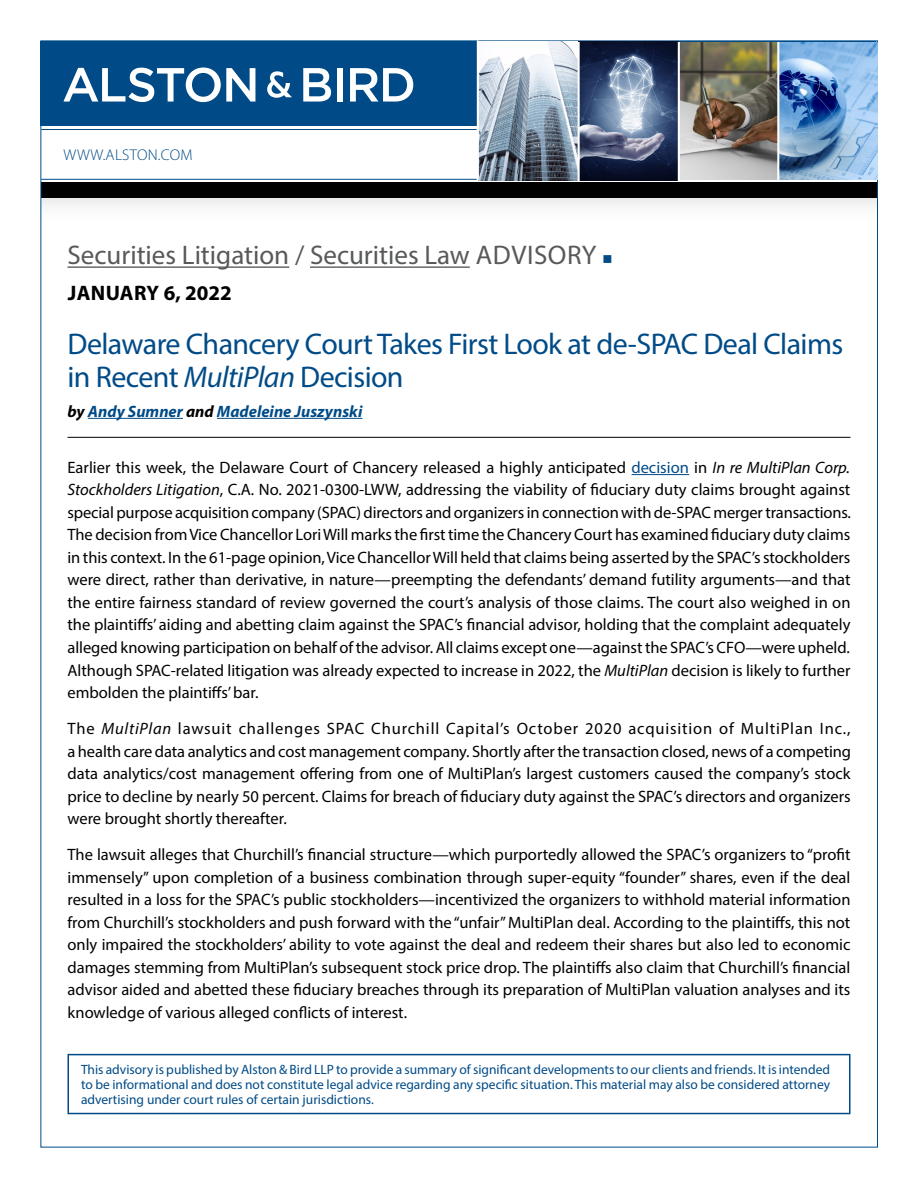
<style>
.page{position:relative;width:918px;height:1188px;background:#fff}
.page>*{position:absolute;margin:0;border:0;box-sizing:border-box;transform-origin:0 0}
.t1{font:30px/33px "Myriad Pro";letter-spacing:-.02em;color:#004b87}
.t2{font:27px "Myriad Pro";color:#58595b}
.t3{font:700 21px "Myriad Pro";color:#000}
.t4{font:16.5px/22.5px "Myriad Pro";color:#000;text-align:justify}
.t5{font:italic 700 16.5px "Myriad Pro";color:#004b87}
.t6{font:300 15.6px "Myriad Pro";letter-spacing:.02em;color:#004b87}
.t7{font:13.5px/15px "Myriad Pro";color:#004b87;text-align:justify}
.s1{color:#004b87}
.s2{font-style:italic}
.s3{color:#000}
</style>
<div class="page">
<div style="left:41px;top:197px;width:837px;height:43px;background:linear-gradient(to bottom,#f1f1f1,#fff)"></div>
<div style="left:40px;top:41px;width:836px;height:85px;background:#004b87"></div>
<hr style="left:41px;top:129px;width:436px;height:1px;background:#004b87">
<hr style="left:41px;top:179px;width:436px;height:1px;background:#004b87">
<div style="left:41px;top:182px;width:837px;height:16px;background:#000"></div>
<svg style="left:63px;top:68px;width:192px;height:34px"></svg>
<svg style="left:267px;top:71px;width:25px;height:27px"></svg>
<svg style="left:303px;top:68px;width:28px;height:34px"></svg>
<div style="left:337px;top:68px;width:6px;height:34px;background:#fff"></div>
<svg style="left:350px;top:68px;width:63px;height:34px"></svg>
<img style="left:479px;top:42px;width:399px;height:138px">
<hr style="left:578px;top:42px;width:2px;height:139px;background:#fff">
<hr style="left:678px;top:42px;width:2px;height:139px;background:#fff">
<hr style="left:777px;top:42px;width:2px;height:139px;background:#fff">
<hr style="left:477px;top:41px;width:2px;height:139px;background:#fff">
<div style="left:68px;top:1054px;width:782px;height:60px;border:2px solid #004b87"></div>
<hr style="left:68px;top:266px;width:221px;height:2px;background:#58595b">
<hr style="left:310px;top:266px;width:160px;height:2px;background:#58595b">
<hr style="left:68px;top:437px;width:782px;height:1px;background:#000">
<hr style="left:88px;top:418px;width:95px;height:1px;background:#004b87">
<hr style="left:217px;top:418px;width:145px;height:1px;background:#004b87">
<hr style="left:632px;top:474px;width:57px;height:1px;background:#004b87">
<p class="t6" style="left:64px;top:145px;width:131px">WWW.ALSTON.COM</p>
<h2 class="t2" style="left:68px;top:239px;width:546px">Securities Litigation / Securities Law ADVISORY <span class="s1">■</span></h2>
<p class="t3" style="left:68px;top:280px;width:166px">JANUARY 6, 2022</p>
<h1 class="t1" style="left:68px;top:327px;width:777px">Delaware Chancery Court Takes First Look at de-SPAC Deal Claims in Recent <span class="s2">MultiPlan</span> Decision</h1>
<p class="t5" style="left:68px;top:400px;width:296px"><span class="s3">by</span> Andy Sumner <span class="s3">and</span> Madeleine Juszynski</p>
<p class="t4" style="left:68px;top:456px;width:785px">Earlier this week, the Delaware Court of Chancery released a highly anticipated <span class="s1">decision</span> in <span class="s2">In re MultiPlan Corp.<br>Stockholders Litigation</span>, C.A. No. 2021-0300-LWW, addressing the viability of fiduciary duty claims brought against special purpose acquisition company (SPAC) directors and organizers in connection with de-SPAC merger transactions.<br>The decision from Vice Chancellor Lori Will marks the first time the Chancery Court has examined fiduciary duty claims in this context. In the 61-page opinion, Vice Chancellor Will held that claims being asserted by the SPAC’s stockholders were direct, rather than derivative, in nature—preempting the defendants’ demand futility arguments—and that the entire fairness standard of review governed the court’s analysis of those claims. The court also weighed in on the plaintiffs’ aiding and abetting claim against the SPAC’s financial advisor, holding that the complaint adequately alleged knowing participation on behalf of the advisor. All claims except one—against the SPAC’s CFO—were upheld.<br>Although SPAC-related litigation was already expected to increase in 2022, the <span class="s2">MultiPlan</span> decision is likely to further embolden the plaintiffs’ bar.</p>
<p class="t4" style="left:68px;top:717px;width:785px">The <span class="s2">MultiPlan</span> lawsuit challenges SPAC Churchill Capital’s October 2020 acquisition of MultiPlan Inc., a health care data analytics and cost management company. Shortly after the transaction closed, news of a competing data analytics/cost management offering from one of MultiPlan’s largest customers caused the company’s stock price to decline by nearly 50 percent. Claims for breach of fiduciary duty against the SPAC’s directors and organizers were brought shortly thereafter.</p>
<p class="t4" style="left:68px;top:843px;width:785px">The lawsuit alleges that Churchill’s financial structure—which purportedly allowed the SPAC’s organizers to “profit immensely” upon completion of a business combination through super-equity “founder” shares, even if the deal resulted in a loss for the SPAC’s public stockholders—incentivized the organizers to withhold material information from Churchill’s stockholders and push forward with the “unfair” MultiPlan deal. According to the plaintiffs, this not only impaired the stockholders’ ability to vote against the deal and redeem their shares but also led to economic damages stemming from MultiPlan’s subsequent stock price drop. The plaintiffs also claim that Churchill’s financial advisor aided and abetted these fiduciary breaches through its preparation of MultiPlan valuation analyses and its knowledge of various alleged conflicts of interest.</p>
<p class="t7" style="left:81px;top:1061px;width:751px">This advisory is published by Alston &amp; Bird LLP to provide a summary of significant developments to our clients and friends. It is intended to be informational and does not constitute legal advice regarding any specific situation. This material may also be considered attorney advertising under court rules of certain jurisdictions.</p>
</div>
